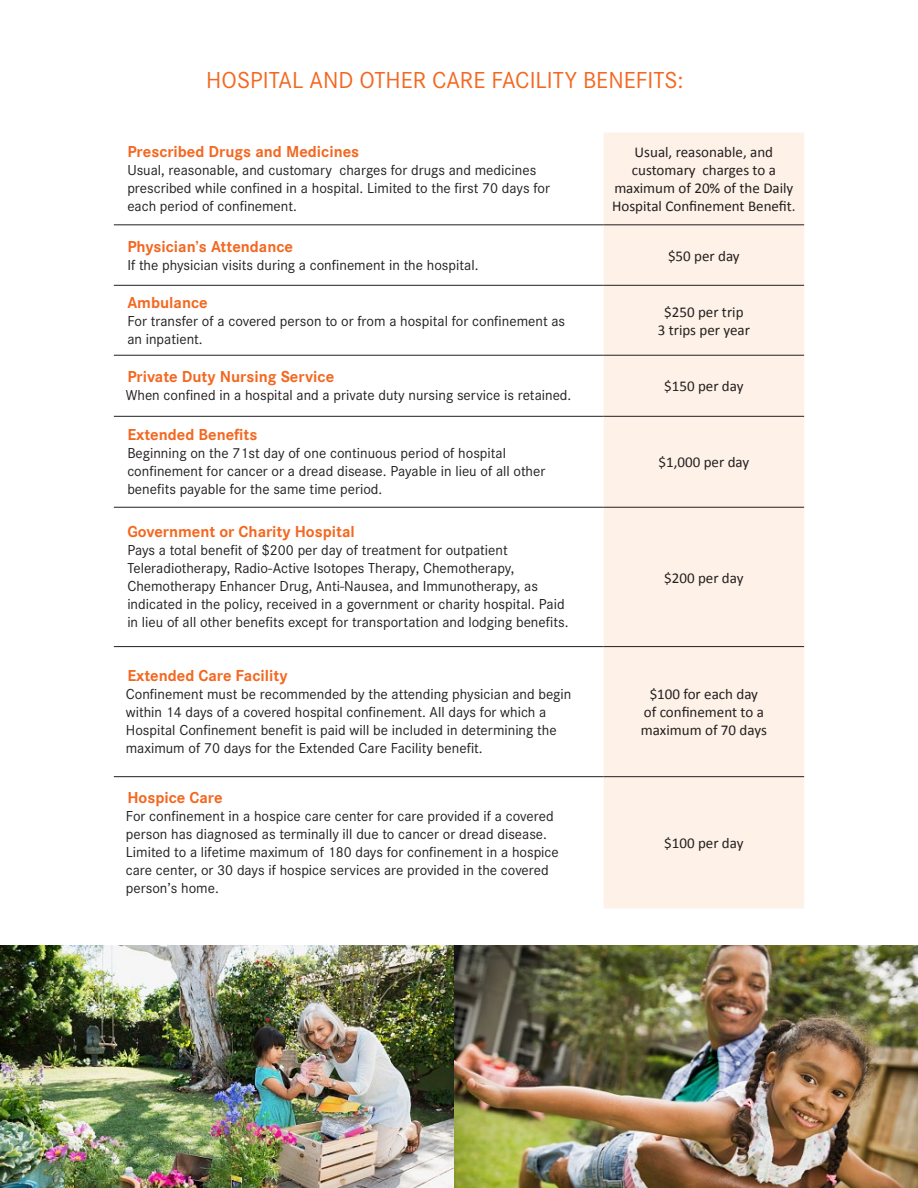
<style>
.page{position:relative;width:918px;height:1188px;background:#fff}
.page>*{position:absolute;margin:0;border:0;box-sizing:border-box;transform-origin:0 0}
.t1{font:24px "Corporate S Pro";color:#f36821}
.t2{font:700 16.5px "Corporate S Pro";color:#f36821}
.t3{font:15px/18px "Corporate S Pro";color:#231f20}
.t4{font:15px/18px "Calibri";color:#231f20;text-align:center}
</style>
<div class="page">
<div style="left:604px;top:133px;width:200px;height:775px;background:#fef1e7"></div>
<hr style="left:114px;top:224px;width:490px;height:1px;background:#231f20">
<hr style="left:604px;top:224px;width:200px;height:1px;background:#231f20">
<hr style="left:114px;top:285px;width:490px;height:1px;background:#231f20">
<hr style="left:604px;top:285px;width:200px;height:1px;background:#231f20">
<hr style="left:114px;top:355px;width:490px;height:1px;background:#231f20">
<hr style="left:604px;top:355px;width:200px;height:1px;background:#231f20">
<hr style="left:114px;top:416px;width:490px;height:1px;background:#231f20">
<hr style="left:604px;top:416px;width:200px;height:1px;background:#231f20">
<hr style="left:114px;top:507px;width:490px;height:1px;background:#231f20">
<hr style="left:604px;top:507px;width:200px;height:1px;background:#231f20">
<hr style="left:114px;top:646px;width:490px;height:1px;background:#231f20">
<hr style="left:604px;top:646px;width:200px;height:1px;background:#231f20">
<hr style="left:114px;top:776px;width:490px;height:1px;background:#231f20">
<hr style="left:604px;top:776px;width:200px;height:1px;background:#231f20">
<img style="left:0;top:945px;width:454px;height:243px">
<img style="left:454px;top:945px;width:464px;height:243px">
<p class="t1" style="left:206px;top:63px;width:479px">HOSPITAL AND OTHER CARE FACILITY BENEFITS:</p>
<p class="t2" style="left:127px;top:139px;width:233px">Prescribed Drugs and Medicines</p>
<p class="t3" style="left:127px;top:160px;width:424px">Usual, reasonable, and customary charges for drugs and medicines prescribed while confined in a hospital. Limited to the first 70 days for each period of confinement.</p>
<p class="t2" style="left:127px;top:233px;width:167px">Physician’s Attendance</p>
<p class="t3" style="left:127px;top:255px;width:353px">If the physician visits during a confinement in the hospital.</p>
<p class="t2" style="left:127px;top:289px;width:82px">Ambulance</p>
<p class="t3" style="left:127px;top:311px;width:439px">For transfer of a covered person to or from a hospital for confinement as an inpatient.</p>
<p class="t2" style="left:127px;top:364px;width:208px">Private Duty Nursing Service</p>
<p class="t3" style="left:126px;top:385px;width:447px">When confined in a hospital and a private duty nursing service is retained.</p>
<p class="t4" style="left:612px;top:143px;width:185px">Usual, reasonable, and customary charges to a maximum of 20% of the Daily<br>Hospital Confinement Benefit.</p>
<p class="t4" style="left:668px;top:247px;width:73px">$50 per day</p>
<p class="t4" style="left:664px;top:303px;width:81px">$250 per trip</p>
<p class="t4" style="left:658px;top:321px;width:94px">3 trips per year</p>
<p class="t4" style="left:664px;top:377px;width:81px">$150 per day</p>
<p class="t2" style="left:127px;top:422px;width:132px">Extended Benefits</p>
<p class="t3" style="left:127px;top:443px;width:420px">Beginning on the 71st day of one continuous period of hospital confinement for cancer or a dread disease. Payable in lieu of all other benefits payable for the same time period.</p>
<p class="t4" style="left:659px;top:453px;width:92px">$1,000 per day</p>
<p class="t2" style="left:127px;top:519px;width:229px">Government or Charity Hospital</p>
<p class="t3" style="left:127px;top:540px;width:443px">Pays a total benefit of $200 per day of treatment for outpatient Teleradiotherapy, Radio-Active Isotopes Therapy, Chemotherapy, Chemotherapy Enhancer Drug, Anti-Nausea, and Immunotherapy, as indicated in the policy, received in a government or charity hospital. Paid in lieu of all other benefits except for transportation and lodging benefits.</p>
<p class="t4" style="left:664px;top:569px;width:81px">$200 per day</p>
<p class="t2" style="left:127px;top:663px;width:162px">Extended Care Facility</p>
<p class="t3" style="left:126px;top:684px;width:447px">Confinement must be recommended by the attending physician and begin within 14 days of a covered hospital confinement. All days for which a Hospital Confinement benefit is paid will be included in determining the maximum of 70 days for the Extended Care Facility benefit.</p>
<p class="t4" style="left:650px;top:685px;width:110px">$100 for each day</p>
<p class="t4" style="left:644px;top:703px;width:122px">of confinement to a</p>
<p class="t4" style="left:641px;top:721px;width:127px">maximum of 70 days</p>
<p class="t2" style="left:127px;top:785px;width:97px">Hospice Care</p>
<p class="t3" style="left:126px;top:806px;width:435px">For confinement in a hospice care center for care provided if a covered person has diagnosed as terminally ill due to cancer or dread disease.<br>Limited to a lifetime maximum of 180 days for confinement in a hospice care center, or 30 days if hospice services are provided in the covered person’s home.</p>
<p class="t4" style="left:664px;top:834px;width:81px">$100 per day</p>
</div>
